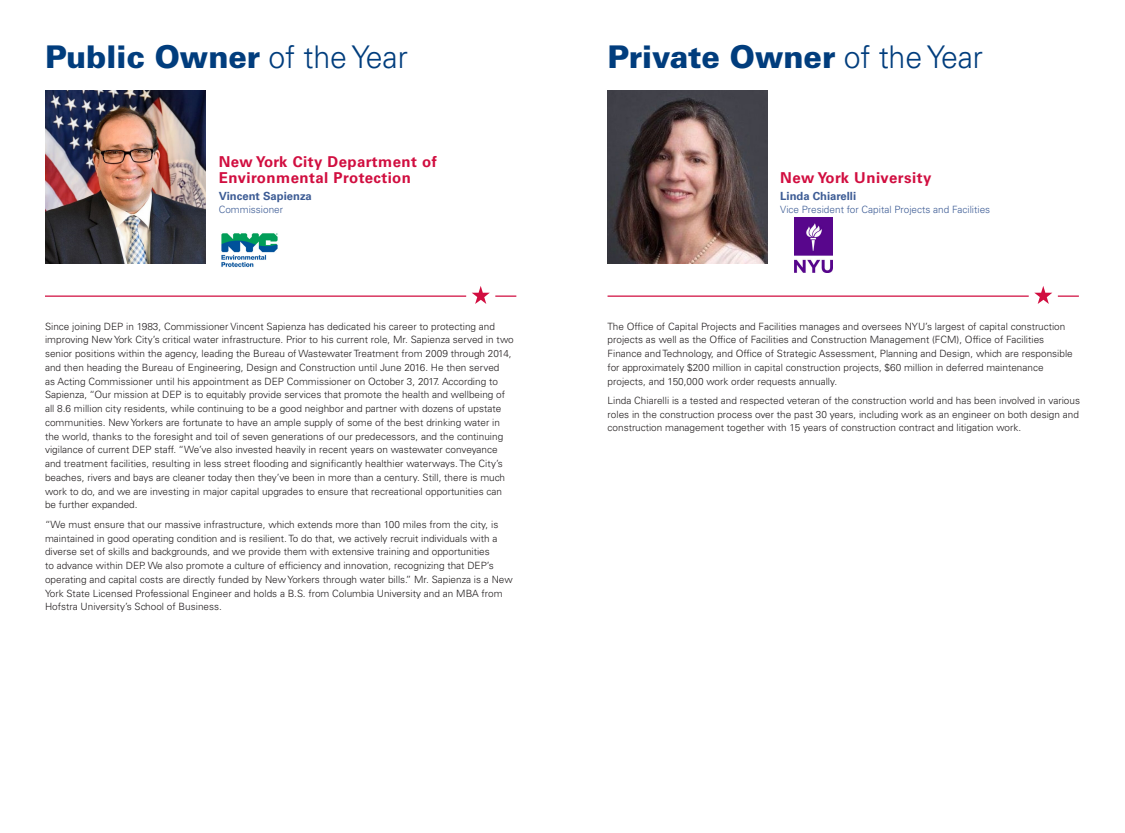
<style>
.page{position:relative;width:1125px;height:833px;background:#fff}
.page>*{position:absolute;margin:0;border:0;box-sizing:border-box;transform-origin:0 0}
.Title_-_of_the_Year{font:900 31.25px "Univers LT Std";letter-spacing:-.005em;color:#013d7d}
.Subtitle-_blue{font:700 15px/16.2px "Univers LT Std";letter-spacing:.03em;color:#d10e40}
.Subtitle-_blue-2{font:700 11.25px "Univers LT Std";color:#3d5c95}
.Body_Text{font:300 10px/13.8px "Univers LT Std";color:#231f20}
.Subtitle-_blue-3{font:300 10px "Univers LT Std";color:#3d5c95}
.s1{font-weight:300}
</style>
<div class="page">
<img style="left:608px;top:90px;width:160px;height:173px">
<img style="left:45px;top:90px;width:160px;height:173px">
<hr style="left:45px;top:295px;width:421px;height:2px;background:#d10e40">
<svg style="left:472px;top:286px;width:18px;height:18px"></svg>
<hr style="left:495px;top:295px;width:21px;height:2px;background:#d10e40">
<hr style="left:608px;top:295px;width:421px;height:2px;background:#d10e40">
<svg style="left:1034px;top:286px;width:18px;height:18px"></svg>
<hr style="left:1058px;top:295px;width:21px;height:2px;background:#d10e40">
<img style="left:221px;top:233px;width:57px;height:35px">
<img style="left:795px;top:218px;width:38px;height:55px">
<p class="Title_-_of_the_Year" style="left:45px;top:37px;width:364px">Public Owner <span class="s1">of the Year</span></p>
<p class="Title_-_of_the_Year" style="left:608px;top:37px;width:377px">Private Owner <span class="s1">of the Year</span></p>
<p class="Subtitle-_blue" style="left:219px;top:154px;width:220px">New York City Department of<br>Environmental Protection</p>
<p class="Subtitle-_blue-2" style="left:219px;top:189px;width:95px">Vincent Sapienza</p>
<p class="Subtitle-_blue-3" style="left:219px;top:204px;width:66px">Commissioner</p>
<p class="Body_Text" style="left:45px;top:319px;width:470px">Since joining DEP in 1983, Commissioner Vincent Sapienza has dedicated his career to protecting and improving New York City’s critical water infrastructure. Prior to his current role, Mr. Sapienza served in two senior positions within the agency, leading the Bureau of Wastewater Treatment from 2009 through 2014, and then heading the Bureau of Engineering, Design and Construction until June 2016. He then served<br>as Acting Commissioner until his appointment as DEP Commissioner on October 3, 2017. According to Sapienza, “Our mission at DEP is to equitably provide services that promote the health and wellbeing of all 8.6 million city residents, while continuing to be a good neighbor and partner with dozens of upstate communities. New Yorkers are fortunate to have an ample supply of some of the best drinking water in the world, thanks to the foresight and toil of seven generations of our predecessors, and the continuing vigilance of current DEP staff. “We’ve also invested heavily in recent years on wastewater conveyance and treatment facilities, resulting in less street flooding and significantly healthier waterways. The City’s beaches, rivers and bays are cleaner today then they’ve been in more than a century. Still, there is much work to do, and we are investing in major capital upgrades to ensure that recreational opportunities can be further expanded.</p>
<p class="Body_Text" style="left:45px;top:517px;width:469px">“We must ensure that our massive infrastructure, which extends more than 100 miles from the city, is maintained in good operating condition and is resilient. To do that, we actively recruit individuals with a diverse set of skills and backgrounds, and we provide them with extensive training and opportunities<br>to advance within DEP. We also promote a culture of efficiency and innovation, recognizing that DEP’s operating and capital costs are directly funded by New Yorkers through water bills.” Mr. Sapienza is a New York State Licensed Professional Engineer and holds a B.S. from Columbia University and an MBA from Hofstra University’s School of Business.</p>
<p class="Subtitle-_blue" style="left:780px;top:170px;width:153px">New York University</p>
<p class="Subtitle-_blue-2" style="left:780px;top:189px;width:77px">Linda Chiarelli</p>
<p class="Subtitle-_blue-3" style="left:780px;top:204px;width:211px">Vice President for Capital Projects and Facilities</p>
<p class="Body_Text" style="left:608px;top:319px;width:467px">The Office of Capital Projects and Facilities manages and oversees NYU’s largest of capital construction projects as well as the Office of Facilities and Construction Management (FCM), Office of Facilities Finance and Technology, and Office of Strategic Assessment, Planning and Design, which are responsible for approximately $200 million in capital construction projects, $60 million in deferred maintenance projects, and 150,000 work order requests annually.</p>
<p class="Body_Text" style="left:608px;top:393px;width:474px;text-align:justify">Linda Chiarelli is a tested and respected veteran of the construction world and has been involved in various roles in the construction process over the past 30 years, including work as an engineer on both design and construction management together with 15 years of construction contract and litigation work.</p>
</div>
